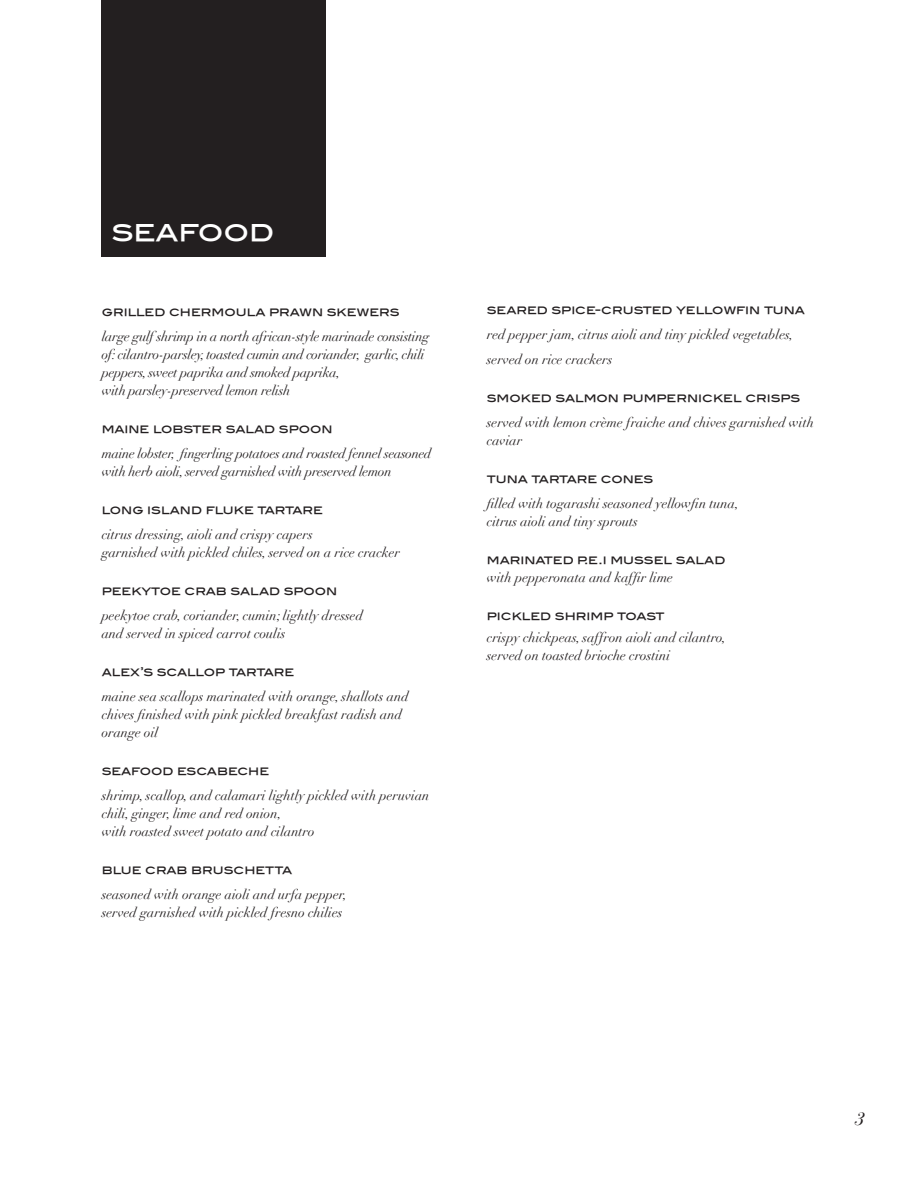
<style>
.page{position:relative;width:918px;height:1188px;background:#fff}
.page>*{position:absolute;margin:0;border:0;box-sizing:border-box;transform-origin:0 0}
.t1{font:27.15px "Blair Md ITCTT Medium";letter-spacing:-.005em;color:#fff}
.t2{font:italic 18px "Bodoni Svty Two ITCTT";color:#231f20}
.t3{font:italic 13.5px/18px "Didot";color:#231f20}
.t4{font:italic 13.5px/18px "Didot";letter-spacing:-.02em;color:#231f20}
.t5{font:12px "Blair Md ITCTT Medium";color:#231f20}
</style>
<div class="page">
<div style="left:102px;top:0;width:224px;height:256px;background:#231f20"></div>
<h1 class="t1" style="left:111px;top:215px;width:164px">SEAFOOD</h1>
<p class="t5" style="left:102px;top:304px;width:299px">GRILLED CHERMOULA PRAWN SKEWERS</p>
<p class="t4" style="left:102px;top:327px;width:329px">large gulf shrimp in a north african-style marinade consisting of: cilantro-parsley, toasted cumin and coriander, garlic, chili peppers, sweet paprika and smoked paprika,<br>with parsley-preserved lemon relish</p>
<p class="t5" style="left:102px;top:421px;width:232px">MAINE LOBSTER SALAD SPOON</p>
<p class="t4" style="left:102px;top:444px;width:331px">maine lobster, fingerling potatoes and roasted fennel seasoned with herb aioli, served garnished with preserved lemon</p>
<p class="t5" style="left:102px;top:502px;width:223px">LONG ISLAND FLUKE TARTARE</p>
<p class="t3" style="left:102px;top:525px;width:300px">citrus dressing, aioli and crispy capers<br>garnished with pickled chiles, served on a rice cracker</p>
<p class="t5" style="left:102px;top:583px;width:237px">PEEKYTOE CRAB SALAD SPOON</p>
<p class="t3" style="left:102px;top:606px;width:263px">peekytoe crab, coriander, cumin; lightly dressed and served in spiced carrot coulis</p>
<p class="t5" style="left:102px;top:664px;width:194px">ALEX’S SCALLOP TARTARE</p>
<p class="t3" style="left:102px;top:687px;width:308px">maine sea scallops marinated with orange, shallots and chives finished with pink pickled breakfast radish and orange oil</p>
<p class="t5" style="left:102px;top:763px;width:169px">SEAFOOD ESCABECHE</p>
<p class="t3" style="left:102px;top:786px;width:329px">shrimp, scallop, and calamari lightly pickled with peruvian chili, ginger, lime and red onion,<br>with roasted sweet potato and cilantro</p>
<p class="t5" style="left:102px;top:862px;width:192px">BLUE CRAB BRUSCHETTA</p>
<p class="t3" style="left:102px;top:885px;width:247px">seasoned with orange aioli and urfa pepper, served garnished with pickled fresno chilies</p>
<p class="t5" style="left:487px;top:303px;width:320px">SEARED SPICE-CRUSTED YELLOWFIN TUNA</p>
<p class="t3" style="left:487px;top:322px;width:308px;line-height:24.8px">red pepper jam, citrus aioli and tiny pickled vegetables, served on rice crackers</p>
<p class="t5" style="left:487px;top:391px;width:315px">SMOKED SALMON PUMPERNICKEL CRISPS</p>
<p class="t3" style="left:487px;top:413px;width:329px">served with lemon crème fraiche and chives garnished with caviar</p>
<p class="t5" style="left:487px;top:472px;width:168px">TUNA TARTARE CONES</p>
<p class="t3" style="left:487px;top:494px;width:253px">filled with togarashi seasoned yellowfin tuna, citrus aioli and tiny sprouts</p>
<p class="t5" style="left:487px;top:553px;width:240px">MARINATED P.E.I MUSSEL SALAD</p>
<p class="t3" style="left:487px;top:569px;width:188px">with pepperonata and kaffir lime</p>
<p class="t5" style="left:487px;top:609px;width:179px">PICKLED SHRIMP TOAST</p>
<p class="t3" style="left:487px;top:629px;width:240px">crispy chickpeas, saffron aioli and cilantro, served on toasted brioche crostini</p>
<h2 class="t2" style="left:855px;top:1103px;width:11px">3</h2>
</div>
